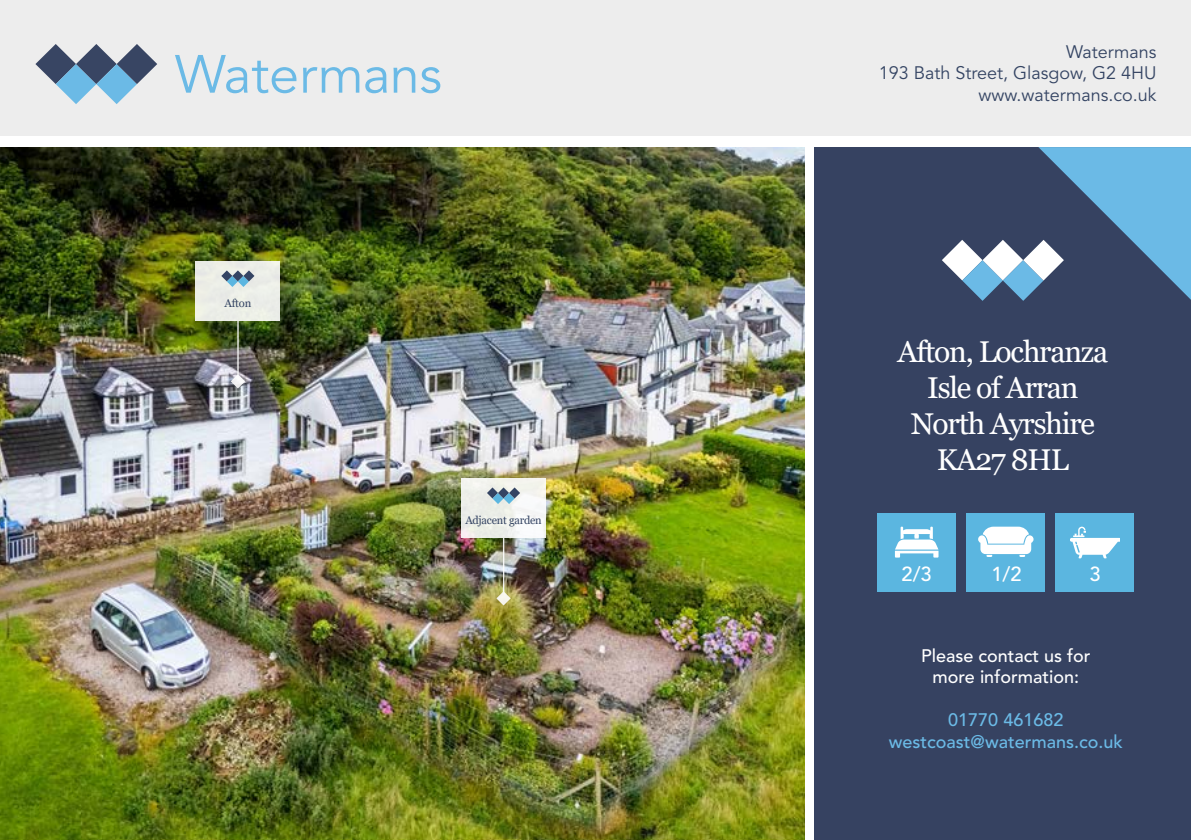
<style>
.page{position:relative;width:1191px;height:840px;background:#fff}
.page>*{position:absolute;margin:0;border:0;box-sizing:border-box;transform-origin:0 0}
.t1{font:30px/36px "Georgia";letter-spacing:-.04em;color:#fff;text-align:center}
.t2{font:500 20px "Avenir LT Std";color:#fff}
.t3{font:18px/21.6px "Avenir LT Std";color:#344463;text-align:right}
.t4{font:500 18px/21.6px "Avenir LT Std";color:#6bbae6;text-align:center}
.t5{font:500 18px/21.6px "Avenir LT Std";color:#fff;text-align:center}
.t6{font:11.2px "Georgia";letter-spacing:-.02em;color:#344463}
</style>
<div class="page">
<div style="left:0;top:0;width:1191px;height:136px;background:#ededed"></div>
<svg style="left:35px;top:44px;width:122px;height:60px"></svg>
<svg style="left:175px;top:55px;width:121px;height:38px"></svg>
<svg style="left:303px;top:67px;width:56px;height:26px"></svg>
<svg style="left:365px;top:67px;width:22px;height:26px"></svg>
<svg style="left:393px;top:67px;width:22px;height:26px"></svg>
<svg style="left:421px;top:67px;width:19px;height:26px"></svg>
<div style="left:814px;top:147px;width:377px;height:692px;background:#364261"></div>
<svg style="left:942px;top:147px;width:249px;height:154px"></svg>
<div style="left:877px;top:513px;width:79px;height:78px;background:#5bb6e0"></div>
<div style="left:966px;top:513px;width:79px;height:78px;background:#5bb6e0"></div>
<div style="left:1055px;top:513px;width:79px;height:78px;background:#5bb6e0"></div>
<svg style="left:978px;top:526px;width:55px;height:30px"></svg>
<svg style="left:1070px;top:526px;width:49px;height:32px"></svg>
<svg style="left:895px;top:526px;width:43px;height:31px"></svg>
<img style="left:0;top:147px;width:804px;height:692px">
<svg style="left:231px;top:374px;width:14px;height:14px"></svg>
<div style="left:196px;top:261px;width:84px;height:59px;background:#eceee7"></div>
<hr style="left:237px;top:320px;width:2px;height:55px;background:#fff">
<svg style="left:221px;top:270px;width:33px;height:17px"></svg>
<svg style="left:496px;top:591px;width:15px;height:14px"></svg>
<div style="left:461px;top:478px;width:85px;height:59px;background:linear-gradient(to right,#eaece5,#f8f9f7)"></div>
<hr style="left:503px;top:537px;width:1px;height:55px;background:#fff">
<svg style="left:487px;top:487px;width:33px;height:16px"></svg>
<p class="t6" style="left:224px;top:296px;width:28px">Afton</p>
<p class="t6" style="left:465px;top:512px;width:78px">Adjacent garden</p>
<p class="t3" style="left:878px;top:41px;width:279px">Watermans<br>193 Bath Street, Glasgow, G2 4HU www.watermans.co.uk</p>
<h1 class="t1" style="left:897px;top:333px;width:212px">Afton, Lochranza<br>Isle of Arran<br>North Ayrshire<br>KA27 8HL</h1>
<p class="t2" style="left:901px;top:562px;width:32px">2/3</p>
<p class="t2" style="left:991px;top:562px;width:32px">1/2</p>
<p class="t2" style="left:1089px;top:562px;width:13px">3</p>
<p class="t5" style="left:921px;top:644px;width:171px">Please contact us for more information:</p>
<p class="t4" style="left:889px;top:709px;width:235px">01770 461682 westcoast@watermans.co.uk</p>
</div>
